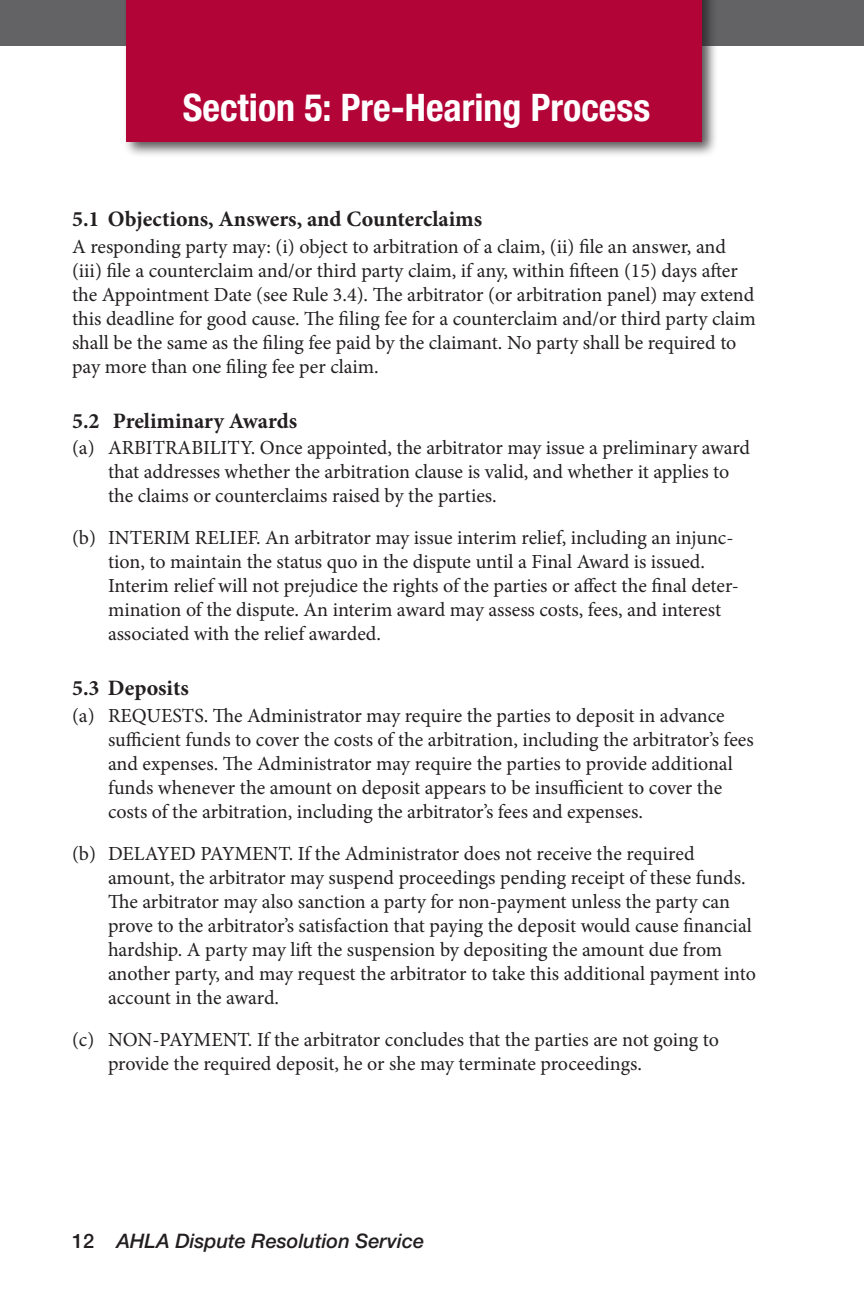
<style>
.page{position:relative;width:864px;height:1296px;background:#fff}
.page>*{position:absolute;margin:0;border:0;box-sizing:border-box;transform-origin:0 0}
.Section_Header{font:700 condensed 38px "Helvetica Neue LT Std";color:#fff}
.Subheads{font:700 22px "Minion Pro";color:#231f20}
.level_text_ie___a{font:20px/24px "Minion Pro";color:#231f20}
.Body{font:20px/24px "Minion Pro";letter-spacing:-.005em;color:#231f20}
.t1{font:italic 500 20px "Helvetica Neue LT Std";color:#231f20}
.s1{font-style:normal}
</style>
<div class="page">
<div style="left:0;top:0;width:864px;height:45px;background:#636366"></div>
<div style="left:122px;top:0;width:597px;height:158px;background:#231f20;opacity:.75"></div>
<div style="left:126px;top:0;width:576px;height:141px;background:#b30437"></div>
<p class="Section_Header" style="left:183px;top:84px;width:469px">Section 5: Pre-Hearing Process</p>
<p class="Subheads" style="left:72px;top:204px;width:412px">5.1 Objections, Answers, and Counterclaims</p>
<p class="Body" style="left:72px;top:235px;width:685px">A responding party may: (i) object to arbitration of a claim, (ii) file an answer, and (iii) file a counterclaim and/or third party claim, if any, within fifteen (15) days after the Appointment Date (see Rule 3.4). The arbitrator (or arbitration panel) may extend this deadline for good cause. The filing fee for a counterclaim and/or third party claim shall be the same as the filing fee paid by the claimant. No party shall be required to pay more than one filing fee per claim.</p>
<p class="Subheads" style="left:72px;top:405px;width:227px">5.2 Preliminary Awards</p>
<p class="level_text_ie___a" style="left:108px;top:436px;width:644px;text-indent:-36px">(a) ARBITRABILITY. Once appointed, the arbitrator may issue a preliminary award that addresses whether the arbitration clause is valid, and whether it applies to the claims or counterclaims raised by the parties.</p>
<p class="level_text_ie___a" style="left:108px;top:526px;width:633px;text-indent:-36px">(b) INTERIM RELIEF. An arbitrator may issue interim relief, including an injunc&shy;tion, to maintain the status quo in the dispute until a Final Award is issued.<br>Interim relief will not prejudice the rights of the parties or affect the final deter&shy;mination of the dispute. An interim award may assess costs, fees, and interest associated with the relief awarded.</p>
<p class="Subheads" style="left:72px;top:672px;width:118px">5.3 Deposits</p>
<p class="level_text_ie___a" style="left:108px;top:703px;width:647px;text-indent:-36px">(a) REQUESTS. The Administrator may require the parties to deposit in advance sufficient funds to cover the costs of the arbitration, including the arbitrator’s fees and expenses. The Administrator may require the parties to provide additional funds whenever the amount on deposit appears to be insufficient to cover the costs of the arbitration, including the arbitrator’s fees and expenses.</p>
<p class="level_text_ie___a" style="left:108px;top:841px;width:650px;text-indent:-36px">(b) DELAYED PAYMENT. If the Administrator does not receive the required amount, the arbitrator may suspend proceedings pending receipt of these funds.<br>The arbitrator may also sanction a party for non-payment unless the party can prove to the arbitrator’s satisfaction that paying the deposit would cause financial hardship. A party may lift the suspension by depositing the amount due from another party, and may request the arbitrator to take this additional payment into account in the award.</p>
<p class="level_text_ie___a" style="left:108px;top:1027px;width:613px;text-indent:-36px">(c) NON-PAYMENT. If the arbitrator concludes that the parties are not going to provide the required deposit, he or she may terminate proceedings.</p>
<p class="t1" style="left:72px;top:1229px;width:354px"><span class="s1">12</span> AHLA Dispute Resolution Service</p>
</div>
